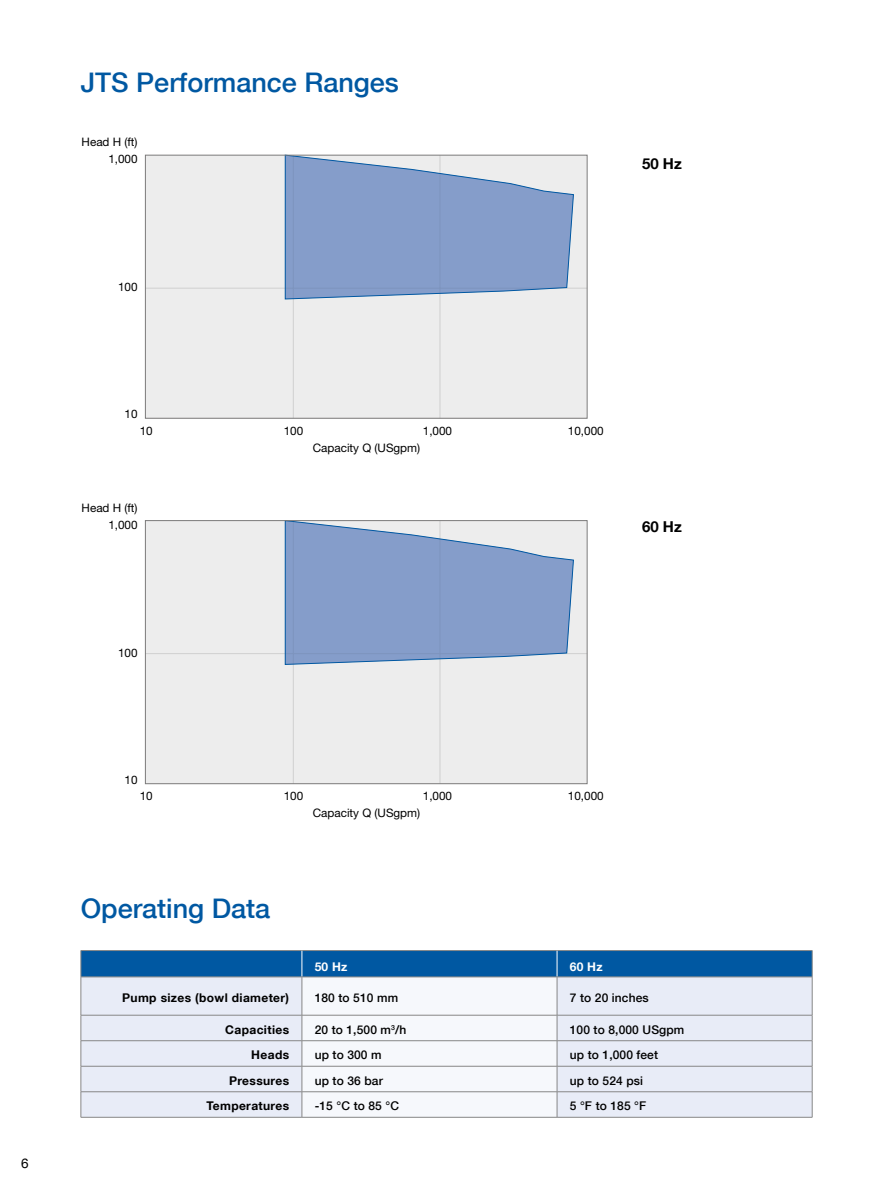
<style>
.page{position:relative;width:893px;height:1191px;background:#fff}
.page>*{position:absolute;margin:0;border:0;box-sizing:border-box;transform-origin:0 0}
.Pääotsikko_18pt_sini{font:500 27px "Helvetica Neue LT Com";color:#0058a2}
.Leipis{font:700 15px "Helvetica Neue LT Com";color:#000}
.t1{font:13.5px "Helvetica Neue LT Com";color:#000}
.Tabelle_klein{font:500 12px "Helvetica Neue LT Com";letter-spacing:.01em;color:#000}
.Tabelle_PRODUKT{font:700 12px "Helvetica Neue LT Com";letter-spacing:.03em;color:#000}
.Tabelle_KLEIN2{font:700 12px "Helvetica Neue LT Com";letter-spacing:.02em;color:#fff}
.t2{font:11.7px "Helvetica Neue LT Com";color:#000}
</style>
<div class="page">
<svg style="left:82px;top:977px;width:730px;height:140px;fill:#e8ecf7"></svg>
<div style="left:81px;top:950px;width:732px;height:27px;background:#0058a2"></div>
<hr style="left:81px;top:976px;width:221px;height:1px;background:#878787">
<hr style="left:81px;top:977px;width:1px;height:38px;background:#878787">
<hr style="left:302px;top:976px;width:255px;height:1px;background:#878787">
<hr style="left:302px;top:977px;width:1px;height:38px;background:#878787">
<hr style="left:557px;top:976px;width:255px;height:1px;background:#878787">
<hr style="left:557px;top:977px;width:1px;height:38px;background:#878787">
<hr style="left:812px;top:977px;width:1px;height:38px;background:#878787">
<hr style="left:81px;top:1015px;width:221px;height:1px;background:#878787">
<hr style="left:302px;top:1015px;width:255px;height:1px;background:#878787">
<hr style="left:557px;top:1015px;width:255px;height:1px;background:#878787">
<hr style="left:81px;top:1040px;width:221px;height:1px;background:#878787">
<hr style="left:302px;top:1040px;width:255px;height:1px;background:#878787">
<hr style="left:557px;top:1040px;width:255px;height:1px;background:#878787">
<hr style="left:81px;top:1066px;width:221px;height:1px;background:#878787">
<hr style="left:302px;top:1066px;width:255px;height:1px;background:#878787">
<hr style="left:557px;top:1066px;width:255px;height:1px;background:#878787">
<hr style="left:81px;top:1091px;width:221px;height:1px;background:#878787">
<svg style="left:81px;top:1015px;width:1px;height:102px"></svg>
<hr style="left:302px;top:1091px;width:255px;height:1px;background:#878787">
<svg style="left:302px;top:1015px;width:1px;height:102px"></svg>
<hr style="left:557px;top:1091px;width:255px;height:1px;background:#878787">
<svg style="left:557px;top:1015px;width:1px;height:102px"></svg>
<svg style="left:812px;top:1015px;width:1px;height:102px"></svg>
<hr style="left:81px;top:1117px;width:221px;height:1px;background:#878787">
<hr style="left:302px;top:1117px;width:255px;height:1px;background:#878787">
<hr style="left:557px;top:1117px;width:255px;height:1px;background:#878787">
<div style="left:145px;top:520px;width:442px;height:263px;background:#ededed"></div>
<hr style="left:293px;top:520px;width:1px;height:263px;background:#d0d0d0">
<hr style="left:145px;top:653px;width:442px;height:1px;background:#d0d0d0">
<hr style="left:440px;top:520px;width:1px;height:263px;background:#d0d0d0">
<svg style="left:284px;top:522px;width:290px;height:143px;background:#93a9ce"></svg>
<div style="left:145px;top:520px;width:442px;height:264px;border:1px solid #7c7b7b"></div>
<div style="left:145px;top:155px;width:442px;height:263px;background:#ededed"></div>
<hr style="left:293px;top:155px;width:1px;height:263px;background:#d0d0d0">
<hr style="left:145px;top:288px;width:442px;height:1px;background:#d0d0d0">
<hr style="left:440px;top:155px;width:1px;height:263px;background:#d0d0d0">
<svg style="left:284px;top:154px;width:290px;height:146px;background:#94a9ce"></svg>
<div style="left:145px;top:155px;width:442px;height:263px;border:1px solid #7c7b7b"></div>
<p class="t1" style="left:21px;top:1155px;width:9px">6</p>
<p class="Pääotsikko_18pt_sini" style="left:81px;top:66px;width:320px">JTS Performance Ranges</p>
<p class="t2" style="left:82px;top:138px;width:58px">Head H (ft)</p>
<p class="t2" style="left:108px;top:155px;width:31px">1,000</p>
<p class="t2" style="left:118px;top:283px;width:21px">100</p>
<p class="Leipis" style="left:642px;top:154px;width:41px">50 Hz</p>
<p class="t2" style="left:125px;top:409px;width:14px">10</p>
<p class="t2" style="left:140px;top:426px;width:14px">10</p>
<p class="t2" style="left:423px;top:426px;width:31px">1,000</p>
<p class="t2" style="left:568px;top:426px;width:37px">10,000</p>
<p class="t2" style="left:284px;top:426px;width:21px">100</p>
<p class="t2" style="left:82px;top:503px;width:58px">Head H (ft)</p>
<p class="t2" style="left:108px;top:520px;width:31px">1,000</p>
<p class="t2" style="left:313px;top:443px;width:109px">Capacity Q (USgpm)</p>
<p class="Leipis" style="left:642px;top:517px;width:41px">60 Hz</p>
<p class="t2" style="left:118px;top:648px;width:21px">100</p>
<p class="t2" style="left:125px;top:775px;width:14px">10</p>
<p class="t2" style="left:140px;top:791px;width:14px">10</p>
<p class="t2" style="left:423px;top:791px;width:31px">1,000</p>
<p class="t2" style="left:568px;top:791px;width:37px">10,000</p>
<p class="t2" style="left:284px;top:791px;width:21px">100</p>
<p class="Pääotsikko_18pt_sini" style="left:81px;top:892px;width:191px">Operating Data</p>
<p class="t2" style="left:313px;top:808px;width:109px">Capacity Q (USgpm)</p>
<p class="Tabelle_KLEIN2" style="left:315px;top:958px;width:34px">50 Hz</p>
<p class="Tabelle_KLEIN2" style="left:570px;top:958px;width:34px">60 Hz</p>
<p class="Tabelle_PRODUKT" style="left:122px;top:990px;width:168px">Pump sizes (bowl diameter)</p>
<p class="Tabelle_klein" style="left:315px;top:990px;width:85px">180 to 510 mm</p>
<p class="Tabelle_klein" style="left:570px;top:990px;width:80px">7 to 20 inches</p>
<p class="Tabelle_PRODUKT" style="left:225px;top:1021px;width:65px">Capacities</p>
<p class="Tabelle_klein" style="left:315px;top:1022px;width:93px">20 to 1,500 m<sup>3</sup>/h</p>
<p class="Tabelle_klein" style="left:570px;top:1022px;width:116px">100 to 8,000 USgpm</p>
<p class="Tabelle_PRODUKT" style="left:251px;top:1047px;width:39px">Heads</p>
<p class="Tabelle_klein" style="left:315px;top:1047px;width:68px">up to 300 m</p>
<p class="Tabelle_klein" style="left:570px;top:1047px;width:90px">up to 1,000 feet</p>
<p class="Tabelle_PRODUKT" style="left:229px;top:1072px;width:62px">Pressures</p>
<p class="Tabelle_klein" style="left:315px;top:1073px;width:70px">up to 36 bar</p>
<p class="Tabelle_klein" style="left:570px;top:1073px;width:75px">up to 524 psi</p>
<p class="Tabelle_PRODUKT" style="left:207px;top:1098px;width:84px">Temperatures</p>
<p class="Tabelle_klein" style="left:315px;top:1098px;width:86px">-15 °C to 85 °C</p>
<p class="Tabelle_klein" style="left:570px;top:1098px;width:78px">5 °F to 185 °F</p>
</div>
